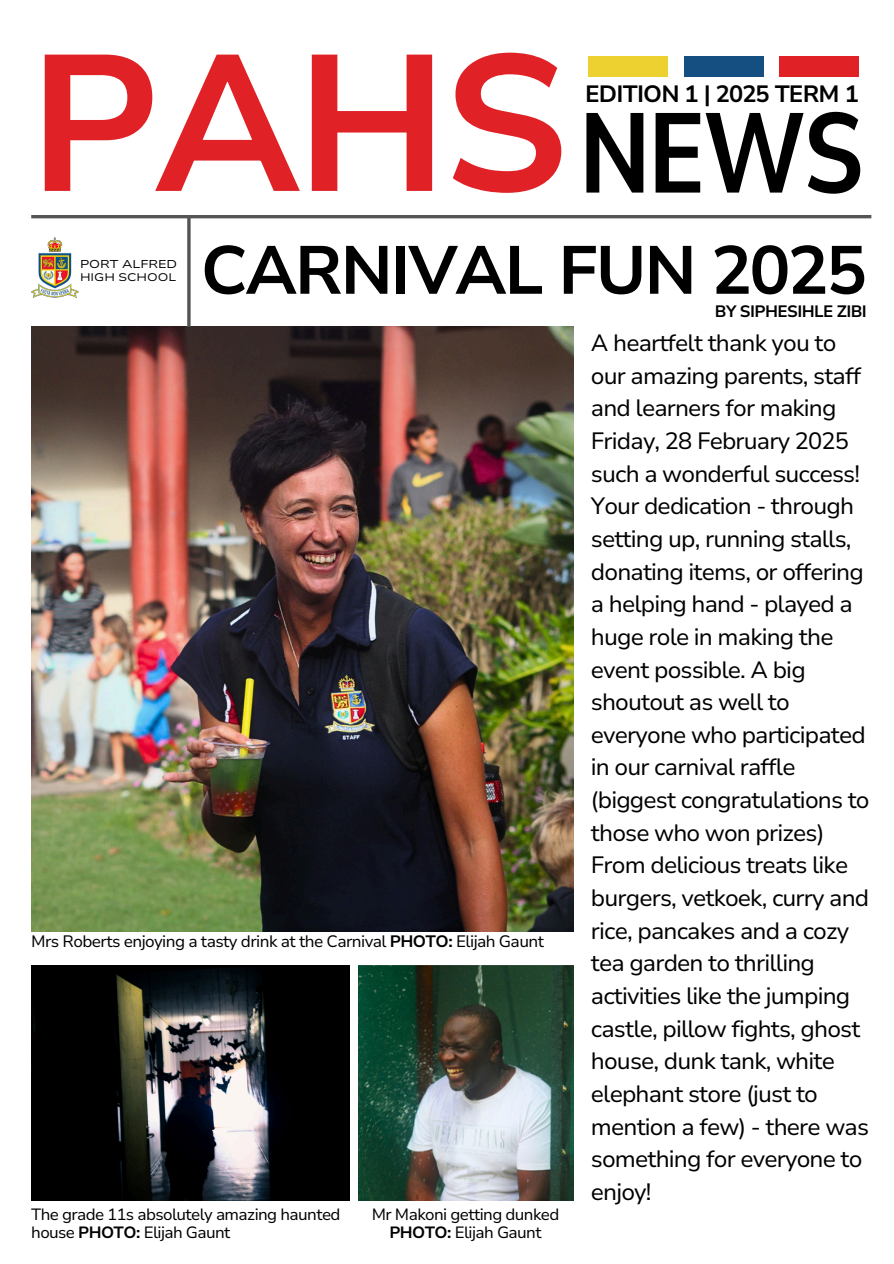
<style>
.page{position:relative;width:894px;height:1264px;background:#fff}
.page>*{position:absolute;margin:0;border:0;box-sizing:border-box;transform-origin:0 0}
.t1{font:700 193.2px "Nunito Sans 10 pt";color:#e02126}
.t2{font:700 112.8px "Nunito Sans 10 pt Condensed";color:#000}
.t3{font:700 67.8px "Nunito Sans 10 pt";letter-spacing:-.035em;color:#000}
.t4{font:23.55px/32.7px "Nunito Sans 10 pt";letter-spacing:-.035em;color:#000}
.t5{font:700 23.55px "Nunito Sans 10 pt";letter-spacing:-.035em;color:#000}
.t6{font:16.5px "Nunito Sans 10 pt";letter-spacing:-.035em;color:#000}
.t7{font:700 16.5px "Nunito Sans 10 pt";letter-spacing:-.035em;color:#000}
.t8{font:16.35px/18px "Nunito Sans 10 pt";letter-spacing:-.035em;color:#000}
.t9{font:11.4px "Nunito Sans 10 pt Expanded";color:#000}
.t10{font:10.95px "Nunito Sans 10 pt Expanded";color:#000}
.s1{font-weight:700}
</style>
<div class="page">
<div style="left:587px;top:56px;width:80px;height:20px;background:#edd131"></div>
<div style="left:683px;top:56px;width:80px;height:20px;background:#154f82"></div>
<div style="left:779px;top:56px;width:79px;height:20px;background:#e02126"></div>
<img style="left:31px;top:327px;width:542px;height:604px">
<hr style="left:31px;top:215px;width:840px;height:3px;background:#545454">
<img style="left:31px;top:965px;width:318px;height:235px">
<img style="left:358px;top:965px;width:215px;height:235px">
<img style="left:31px;top:237px;width:47px;height:61px">
<hr style="left:187px;top:216px;width:3px;height:111px;background:#545454">
<h1 class="t1" style="left:28px;top:-5px;width:542px">PAHS</h1>
<h2 class="t5" style="left:585px;top:78px;width:275px">EDITION 1 | 2025 TERM 1</h2>
<h4 class="t2" style="left:578px;top:78px;width:287px">NEWS</h4>
<p class="t3" style="left:200px;top:225px;width:667px">CARNIVAL FUN 2025</p>
<p class="t4" style="left:590px;top:327px;width:280px">A heartfelt thank you to our amazing parents, staff and learners for making<br>Friday, 28 February 2025 such a wonderful success!<br>Your dedication - through setting up, running stalls, donating items, or offering a helping hand - played a huge role in making the event possible. A big shoutout as well to everyone who participated in our carnival raffle (biggest congratulations to those who won prizes)<br>From delicious treats like burgers, vetkoek, curry and rice, pancakes and a cozy tea garden to thrilling activities like the jumping castle, pillow fights, ghost house, dunk tank, white elephant store (just to mention a few) - there was something for everyone to enjoy!</p>
<h5 class="t9" style="left:80px;top:256px;width:99px">PORT ALFRED</h5>
<p class="t10" style="left:80px;top:269px;width:97px">HIGH SCHOOL</p>
<p class="t7" style="left:714px;top:301px;width:153px">BY SIPHESIHLE ZIBI</p>
<p class="t6" style="left:31px;top:930px;width:514px">Mrs Roberts enjoying a tasty drink at the Carnival <span class="s1">PHOTO:</span> Elijah Gaunt</p>
<h6 class="t8" style="left:31px;top:1205px;width:311px">The grade 11s absolutely amazing haunted house <span class="s1">PHOTO:</span> Elijah Gaunt</h6>
<p class="t8" style="left:371px;top:1205px;width:189px;text-align:center">Mr Makoni getting dunked<br><span class="s1">PHOTO:</span> Elijah Gaunt</p>
</div>
